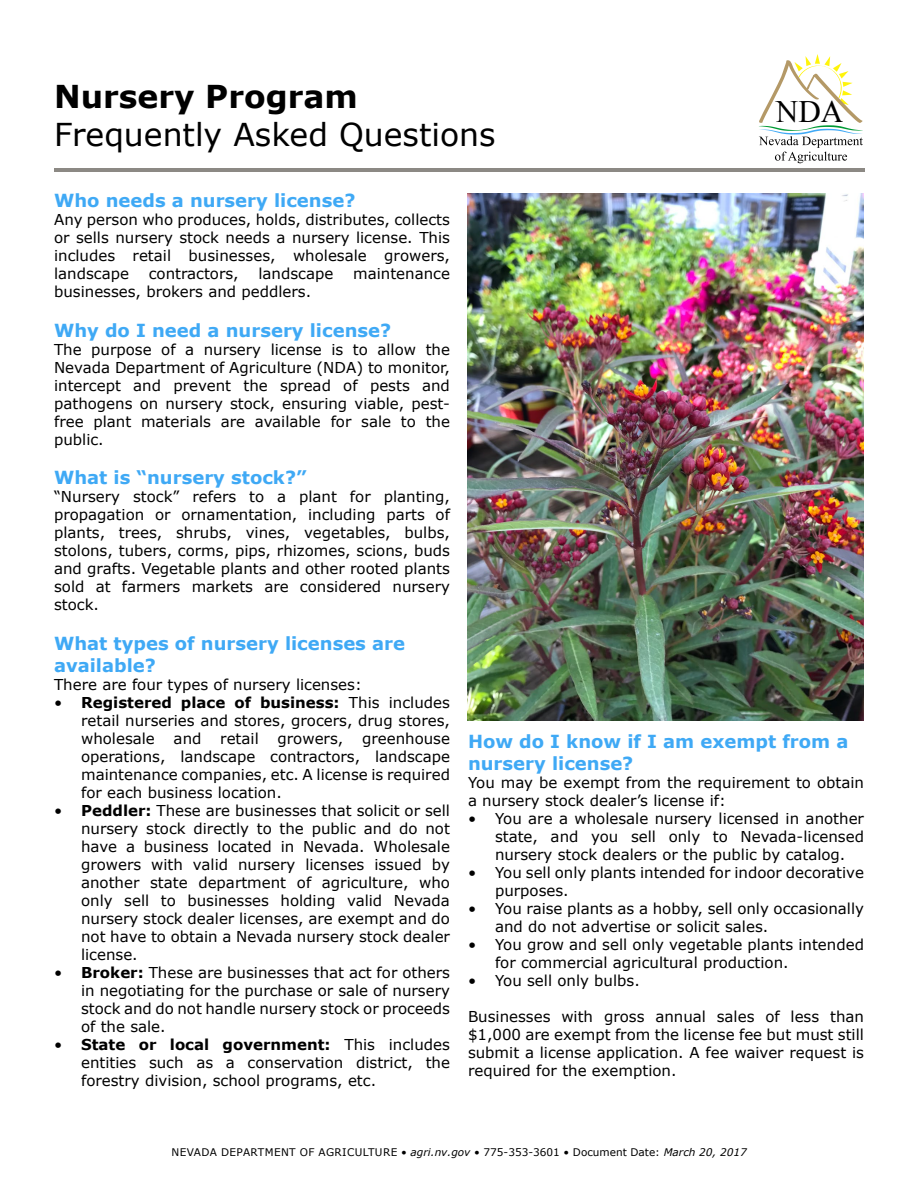
<style>
.page{position:relative;width:918px;height:1188px;background:#fff}
.page>*{position:absolute;margin:0;border:0;box-sizing:border-box;transform-origin:0 0}
.t1{font:31.5px "Verdana";color:#000}
.t2{font:700 31.5px "Verdana";color:#000}
.t3{font:31.2px "Times New Roman";color:#000}
.t4{font:700 18px/21.6px "Verdana";color:#3fa9f5}
.t5{font:15px/18px "Verdana";color:#000;text-align:justify}
.t6{font:10.5px "Verdana";letter-spacing:.025em;color:#000}
.s1{font-weight:700}
.s2{font-style:italic}
</style>
<div class="page">
<hr style="left:54px;top:168px;width:810px;height:4px;background:#8c8984">
<svg style="left:759px;top:54px;width:104px;height:109px"></svg>
<img style="left:468px;top:194px;width:396px;height:527px">
<h1 class="t2" style="left:54px;top:75px;width:305px">Nursery Program</h1>
<h1 class="t1" style="left:54px;top:113px;width:443px">Frequently Asked Questions</h1>
<h2 class="t3" style="left:776px;top:90px;width:69px">NDA</h2>
<p class="t4" style="left:54px;top:190px;width:303px">Who needs a nursery license?</p>
<p class="t5" style="left:54px;top:211px;width:397px">Any person who produces, holds, distributes, collects or sells nursery stock needs a nursery license. This includes retail businesses, wholesale growers, landscape</p>
<p class="t5" style="left:149px;top:265px;width:91px">contractors,</p>
<p class="t5" style="left:259px;top:265px;width:76px">landscape</p>
<p class="t5" style="left:353px;top:265px;width:98px">maintenance</p>
<p class="t5" style="left:54px;top:283px;width:259px">businesses, brokers and peddlers.</p>
<p class="t4" style="left:54px;top:319px;width:339px">Why do I need a nursery license?</p>
<p class="t5" style="left:54px;top:340px;width:397px">The purpose of a nursery license is to allow the Nevada Department of Agriculture (NDA) to monitor, intercept and prevent the spread of pests and pathogens on nursery stock, ensuring viable, pest&shy;free plant materials are available for sale to the public.</p>
<p class="t4" style="left:54px;top:467px;width:254px">What is “nursery stock?”</p>
<p class="t5" style="left:54px;top:488px;width:397px">“Nursery stock” refers to a plant for planting, propagation or ornamentation, including parts of plants, trees, shrubs, vines, vegetables, bulbs, stolons, tubers, corms, pips, rhizomes, scions, buds and grafts. Vegetable plants and other rooted plants sold at farmers markets are considered nursery stock.</p>
<p class="t4" style="left:54px;top:632px;width:352px">What types of nursery licenses are available?</p>
<p class="t5" style="left:54px;top:675px;width:309px">There are four types of nursery licenses:</p>
<p class="t5" style="left:81px;top:693px;width:370px;text-indent:-27px">• <span class="s1">Registered place of business:</span> This includes retail nurseries and stores, grocers, drug stores, wholesale</p>
<p class="t5" style="left:81px;top:729px;width:370px;text-indent:281px">greenhouse operations, landscape contractors, landscape maintenance companies, etc. A license is required for each business location.</p>
<p class="t5" style="left:81px;top:801px;width:370px;text-indent:-27px">• <span class="s1">Peddler:</span> These are businesses that solicit or sell nursery stock directly to the public and do not have a business located in Nevada. Wholesale growers with valid nursery licenses issued by another state department of agriculture, who only sell to businesses holding valid Nevada nursery stock dealer licenses, are exempt and do not have to obtain a Nevada nursery stock dealer license.</p>
<p class="t5" style="left:81px;top:963px;width:370px;text-indent:-27px">• <span class="s1">Broker:</span> These are businesses that act for others in negotiating for the purchase or sale of nursery stock and do not handle nursery stock or proceeds of the sale.</p>
<p class="t5" style="left:81px;top:1035px;width:370px;text-indent:-27px">• <span class="s1">State or local government:</span> This includes entities such as a conservation district, the forestry division, school programs, etc.</p>
<p class="t5" style="left:174px;top:729px;width:29px">and</p>
<p class="t5" style="left:220px;top:729px;width:40px">retail</p>
<p class="t5" style="left:278px;top:729px;width:67px">growers,</p>
<p class="t4" style="left:468px;top:730px;width:382px">How do I know if I am exempt from a nursery license?</p>
<p class="t5" style="left:468px;top:773px;width:398px">You may be exempt from the requirement to obtain a nursery stock dealer’s license if:</p>
<p class="t5" style="left:495px;top:809px;width:371px;text-indent:-27px">• You are a wholesale nursery licensed in another state, and you sell only to Nevada-licensed nursery stock dealers or the public by catalog.</p>
<p class="t5" style="left:495px;top:863px;width:371px;text-indent:-27px">• You sell only plants intended for indoor decorative purposes.</p>
<p class="t5" style="left:495px;top:899px;width:371px;text-indent:-27px">• You raise plants as a hobby, sell only occasionally and do not advertise or solicit sales.</p>
<p class="t5" style="left:495px;top:935px;width:371px;text-indent:-27px">• You grow and sell only vegetable plants intended for commercial agricultural production.</p>
<p class="t5" style="left:468px;top:971px;width:173px">• You sell only bulbs.</p>
<p class="t5" style="left:468px;top:1007px;width:398px">Businesses with gross annual sales of less than $1,000 are exempt from the license fee but must still submit a license application. A fee waiver request is required for the exemption.</p>
<p class="t6" style="left:171px;top:1144px;width:577px">NEVADA DEPARTMENT OF AGRICULTURE • <span class="s2">agri.nv.gov</span> • 775-353-3601 • Document Date: <span class="s2">March 20, 2017</span></p>
</div>
